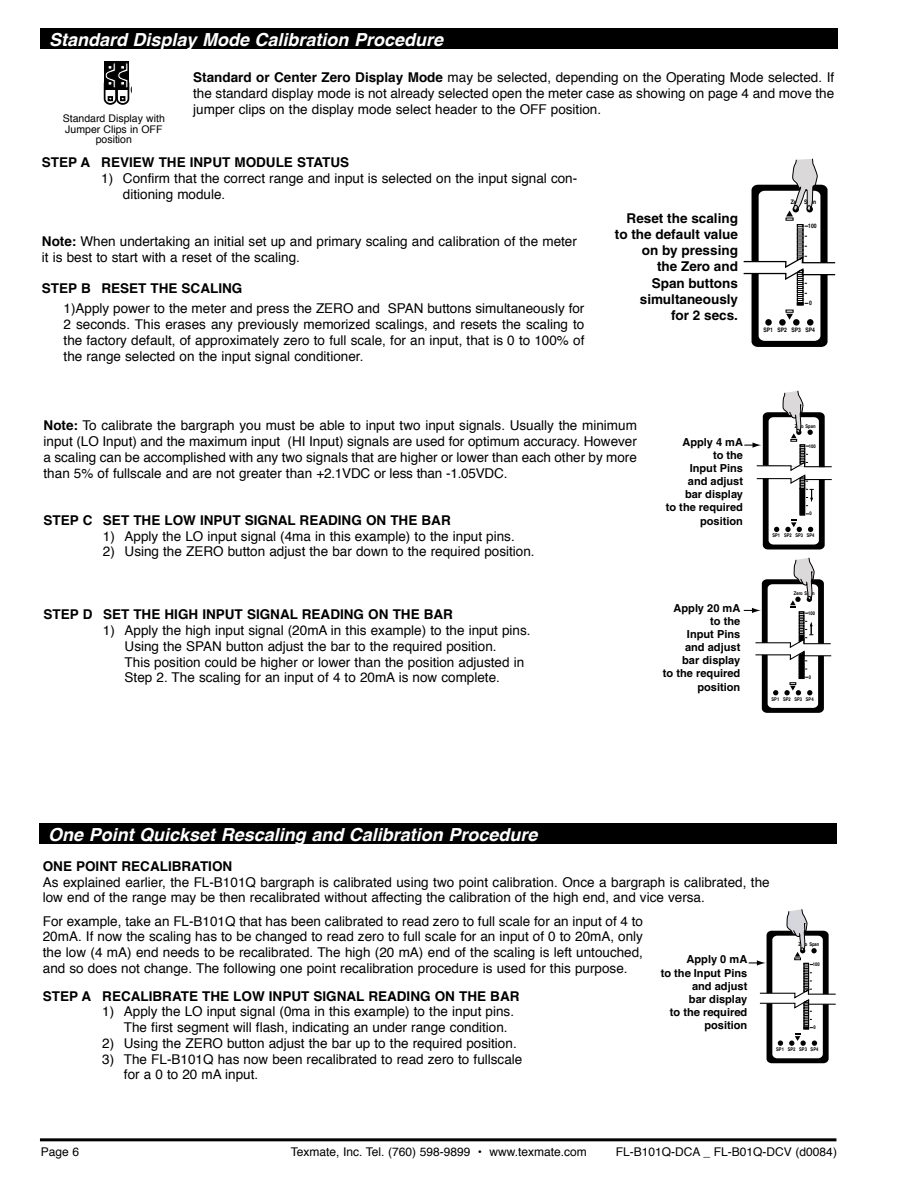
<style>
.page{position:relative;width:918px;height:1188px;background:#fff}
.page>*{position:absolute;margin:0;border:0;box-sizing:border-box;transform-origin:0 0}
.t1{font:italic 700 18px "Helvetica";color:#fff}
.t2{font:13.5px/15.8px "Helvetica";color:#000}
.t3{font:700 13.5px/16px "Helvetica";color:#000;text-align:right}
.t4{font:12px "Helvetica";color:#000}
.t5{font:700 11.1px/13.2px "Helvetica";color:#000;text-align:right}
.t6{font:10.5px "Helvetica";color:#000}
.t7{font:700 6.15px "Helvetica";color:#000;scale:.82 1}
.t8{font:700 5.1px "Helvetica";color:#000;scale:.82 1}
.t9{font:700 5.1px "Helvetica";color:#000;scale:.81 1}
.s1{font-weight:700}
</style>
<div class="page">
<hr style="left:40px;top:1138px;width:796px;height:3px;background:#000">
<svg style="left:744px;top:391px;width:88px;height:159px"></svg>
<svg style="left:744px;top:558px;width:87px;height:155px"></svg>
<div style="left:41px;top:28px;width:797px;height:21px;background:#000"></div>
<div style="left:40px;top:823px;width:797px;height:20px;background:#000"></div>
<svg style="left:749px;top:909px;width:87px;height:154px"></svg>
<svg style="left:117px;top:78px;width:11px;height:26px"></svg>
<div style="left:116px;top:78px;width:13px;height:27px;border:2px solid #000;border-radius:5px"></div>
<svg style="left:120px;top:96px;width:5px;height:5px"></svg>
<svg style="left:105px;top:78px;width:11px;height:26px"></svg>
<div style="left:104px;top:78px;width:13px;height:27px;border:2px solid #000;border-radius:5px"></div>
<svg style="left:108px;top:96px;width:5px;height:5px"></svg>
<div style="left:104px;top:61px;width:12px;height:29px;background:#000"></div>
<div style="left:117px;top:61px;width:12px;height:29px;background:#000"></div>
<svg style="left:105px;top:62px;width:23px;height:27px"></svg>
<svg style="left:743px;top:159px;width:92px;height:188px"></svg>
<h1 class="t1" style="left:49px;top:25px;width:396px">Standard Display Mode Calibration Procedure</h1>
<p class="t6" style="left:63px;top:111px;width:104px">Standard Display with</p>
<p class="t6" style="left:65px;top:121px;width:84px">Jumper Clips in off</p>
<p class="t6" style="left:96px;top:132px;width:38px">position</p>
<p class="t2" style="left:193px;top:70px;width:643px;text-align:justify"><span class="s1">Standard or Center Zero Display Mode</span> may be selected, depending on the operating mode selected. If the standard display mode is not already selected open the meter case as showing on page 4 and move the jumper clips on the display mode select header to the OFF position.</p>
<p class="t3" style="left:42px;top:155px;width:19px">Step</p>
<p class="t3" style="left:81px;top:155px;width:88px">A ReviEwthe</p>
<p class="t3" style="left:190px;top:155px;width:56px">inputmod</p>
<p class="t3" style="left:266px;top:155px;width:41px">ule stat</p>
<p class="t3" style="left:330px;top:155px;width:19px">us</p>
<p class="t2" style="left:123px;top:171px;width:456px;text-indent:-22px">1) Confirm that the correct range and input is selected on the input signal con&shy;ditioning module.</p>
<p class="t2" style="left:42px;top:234px;width:537px"><span class="s1">Note:</span> When undertaking an initial set up and primary scaling and calibration of the meter it is best to start with a reset of the scaling.</p>
<p class="t3" style="left:42px;top:281px;width:19px">Step</p>
<p class="t3" style="left:81px;top:281px;width:161px">B RESET THE SCALING</p>
<p class="t2" style="left:64px;top:300px;width:522px;line-height:16.2px;text-align:justify">1)Apply power to the meter and press the ZERO and SPAN buttons simultaneously for 2 seconds. This erases any previously memorized scalings, and resets the scaling to the factory default, of approximately zero to full scale, for an input, that is 0 to 100% of the range selected on the input signal conditioner.</p>
<p class="t3" style="left:615px;top:210px;width:125px">Reset the scaling to the default value on by pressing<br>the Zero and<br>Span buttons simultaneously<br>for 2 secs.</p>
<p class="t7" style="left:791px;top:198px;width:33px">Zero Span</p>
<p class="t7" style="left:808px;top:222px;width:12px">100</p>
<p class="t7" style="left:809px;top:299px;width:5px">0</p>
<p class="t7" style="left:763px;top:326px;width:64px">SP1 SP2 SP3 SP4</p>
<p class="t2" style="left:44px;top:418px;width:595px;text-align:justify"><span class="s1">Note:</span> To calibrate the bargraph you must be able to input two input signals. Usually the minimum input (LO Input) and the maximum input (HI Input) signals are used for optimum accuracy. However a scaling can be accomplished with any two signals that are higher or lower than each other by more than 5% of fullscale and are not greater than +2.1VDC or less than -1.05VDC.</p>
<p class="t3" style="left:44px;top:512px;width:100px">STEP C Set the</p>
<p class="t3" style="left:164px;top:512px;width:114px">Low Input Signal</p>
<p class="t3" style="left:300px;top:512px;width:19px">Readin</p>
<p class="t3" style="left:351px;top:512px;width:49px">g on the</p>
<p class="t3" style="left:422px;top:512px;width:21px">Bar</p>
<p class="t2" style="left:103px;top:528px;width:413px">1) Apply the LO input signal (4ma in this example) to the input pins.</p>
<p class="t2" style="left:103px;top:544px;width:433px">2) Using the ZERO button adjust the bar down to the required position.</p>
<p class="t3" style="left:44px;top:607px;width:100px">STEP D Set the</p>
<p class="t3" style="left:165px;top:607px;width:116px">High Input Signal</p>
<p class="t3" style="left:302px;top:607px;width:19px">Readin</p>
<p class="t3" style="left:354px;top:607px;width:49px">g on the</p>
<p class="t3" style="left:424px;top:607px;width:21px">Bar</p>
<p class="t2" style="left:125px;top:623px;width:407px;text-indent:-22px">1) Apply the high input signal (20mA in this example) to the input pins.<br>Using the SPAN button adjust the bar to the required position.<br>This position could be higher or lower than the position adjusted in Step 2. The scaling for an input of 4 to 20mA is now complete.</p>
<p class="t9" style="left:795px;top:423px;width:27px">Zero Span</p>
<p class="t5" style="left:666px;top:435px;width:79px">Apply 4 mA<br>to the<br>Input Pins<br>and adjust<br>bar display<br>to the required position</p>
<p class="t9" style="left:809px;top:443px;width:10px">100</p>
<p class="t9" style="left:810px;top:510px;width:4px">0</p>
<p class="t9" style="left:772px;top:532px;width:53px">SP1 SP2 SP3 SP4</p>
<p class="t8" style="left:794px;top:590px;width:27px">Zero Span</p>
<p class="t5" style="left:663px;top:601px;width:79px">Apply 20 mA to the<br>Input Pins<br>and adjust<br>bar display<br>to the required position</p>
<p class="t8" style="left:808px;top:610px;width:10px">100</p>
<p class="t8" style="left:809px;top:674px;width:4px">0</p>
<p class="t8" style="left:772px;top:696px;width:53px">SP1 SP2 SP3 SP4</p>
<h1 class="t1" style="left:48px;top:819px;width:491px">One Point Quickset Rescaling and Calibration Procedure</h1>
<p class="t3" style="left:43px;top:858px;width:191px">ONE POINT RECALIBRATION</p>
<p class="t2" style="left:43px;top:874px;width:729px">As explained earlier, the FL-B101Q bargraph is calibrated using two point calibration. Once a bargraph is calibrated, the low end of the range may be then recalibrated without affecting the calibration of the high end, and vice versa.</p>
<p class="t2" style="left:43px;top:913px;width:602px;text-align:justify">For example, take an FL-B101Q that has been calibrated to read zero to full scale for an input of 4 to 20mA. If now the scaling has to be changed to read zero to full scale for an input of 0 to 20mA, only the low (4 mA) end needs to be recalibrated. The high (20 mA) end of the scaling is left untouched, and so does not change. The following one point recalibration procedure is used for this purpose.</p>
<p class="t3" style="left:43px;top:988px;width:79px">STEP A Recalibrate</p>
<p class="t3" style="left:202px;top:988px;width:10px">the</p>
<p class="t3" style="left:233px;top:988px;width:114px">Low Input Signal</p>
<p class="t3" style="left:368px;top:988px;width:19px">Readin</p>
<p class="t3" style="left:420px;top:988px;width:49px">g on the</p>
<p class="t3" style="left:490px;top:988px;width:21px">Bar</p>
<p class="t2" style="left:124px;top:1004px;width:392px;text-indent:-22px">1) Apply the LO input signal (0ma in this example) to the input pins.<br>The first segment will flash, indicating an under range condition.</p>
<p class="t2" style="left:102px;top:1036px;width:416px">2) Using the ZERO button adjust the bar up to the required position.</p>
<p class="t2" style="left:124px;top:1051px;width:400px;text-indent:-22px">3) The FL-B101Q has now been recalibrated to read zero to fullscale for a 0 to 20 mA input.</p>
<p class="t8" style="left:799px;top:942px;width:27px">Zero Span</p>
<p class="t5" style="left:661px;top:954px;width:88px">Apply 0 mA<br>to the Input Pins and adjust<br>bar display<br>to the required position</p>
<p class="t8" style="left:813px;top:962px;width:10px">100</p>
<p class="t8" style="left:814px;top:1025px;width:4px">0</p>
<p class="t8" style="left:776px;top:1047px;width:53px">SP1 SP2 SP3 SP4</p>
<p class="t4" style="left:41px;top:1142px;width:40px">Page 6</p>
<p class="t4" style="left:291px;top:1142px;width:298px">Texmate, Inc. Tel. (760) 598-9899 • www.texmate.com</p>
<p class="t4" style="left:616px;top:1142px;width:223px">FL-B101Q-DCA _ FL-B01Q-DCV (d0084)</p>
</div>
